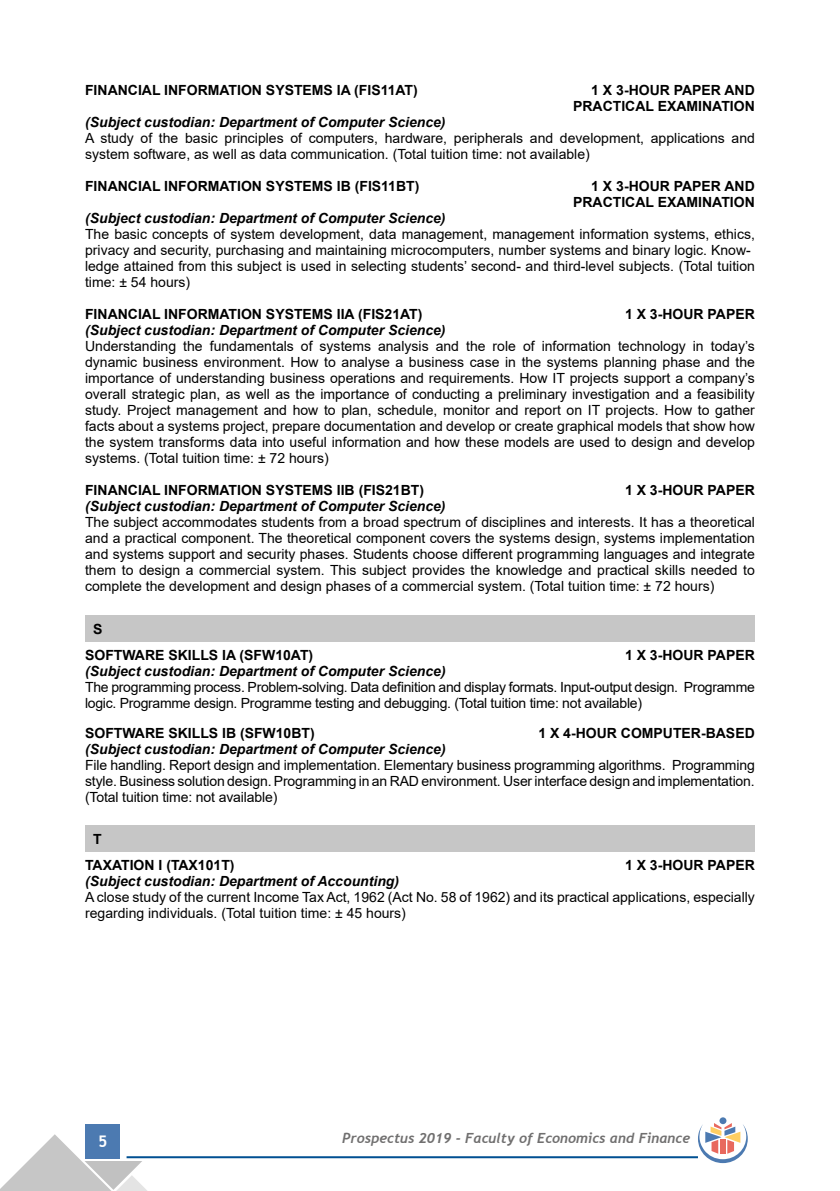
<style>
.page{position:relative;width:840px;height:1191px;background:#fff}
.page>*{position:absolute;margin:0;border:0;box-sizing:border-box;transform-origin:0 0}
.t1{font:700 16px "Trebuchet MS";color:#fff}
.t2{font:14px/16px "Arial";color:#000}
.t3{font:700 14px/16px "Arial";color:#000;text-align:right}
.t4{font:italic 700 14px "Arial";color:#000}
.t5{font:14px/16px "Arial";letter-spacing:-.02em;color:#000}
.t6{font:italic 700 14px "Trebuchet";color:#706f6f}
</style>
<div class="page">
<div style="left:86px;top:1124px;width:34px;height:34px;background:#4c7ab1"></div>
<hr style="left:126px;top:1156px;width:571px;height:2px;background:#005092">
<svg style="left:0;top:1134px;width:148px;height:57px"></svg>
<div style="left:719px;top:1117px;width:7px;height:7px;background:#4c7ab1;border-radius:50%"></div>
<svg style="left:697px;top:1123px;width:50px;height:40px"></svg>
<div style="left:85px;top:615px;width:669px;height:26px;background:#c6c6c6"></div>
<div style="left:85px;top:825px;width:669px;height:27px;background:#c6c6c6"></div>
<p class="t3" style="left:85px;top:82px;width:334px">FINANCIAL INFORMATION SYSTEMS IA (FIS11AT)</p>
<p class="t3" style="left:572px;top:82px;width:183px">1 X 3-HOUR PAPER AND<br>PRACTICAL EXAMINATION</p>
<p class="t4" style="left:85px;top:113px;width:362px">(Subject custodian: Department of Computer Science)</p>
<p class="t2" style="left:85px;top:130px;width:671px">A study of the basic principles of computers, hardware, peripherals and development, applications and system software, as well as data communication. (Total tuition time: not available)</p>
<p class="t3" style="left:85px;top:178px;width:335px">FINANCIAL INFORMATION SYSTEMS IB (FIS11BT)</p>
<p class="t3" style="left:572px;top:178px;width:183px">1 X 3-HOUR PAPER AND<br>PRACTICAL EXAMINATION</p>
<p class="t4" style="left:85px;top:209px;width:362px">(Subject custodian: Department of Computer Science)</p>
<p class="t2" style="left:85px;top:226px;width:671px">The basic concepts of system development, data management, management information systems, ethics, privacy and security, purchasing and maintaining microcomputers, number systems and binary logic. Know&shy;ledge attained from this subject is used in selecting students’ second- and third-level subjects. (Total tuition time: ± 54 hours)</p>
<p class="t3" style="left:85px;top:306px;width:339px">FINANCIAL INFORMATION SYSTEMS IIA (FIS21AT)</p>
<p class="t3" style="left:624px;top:306px;width:131px">1 X 3-HOUR PAPER</p>
<p class="t4" style="left:85px;top:321px;width:362px">(Subject custodian: Department of Computer Science)</p>
<p class="t2" style="left:85px;top:338px;width:671px;text-align:justify">Understanding the fundamentals of systems analysis and the role of information technology in today’s dynamic business environment. How to analyse a business case in the systems planning phase and the importance of understanding business operations and requirements. How IT projects support a company’s overall strategic plan, as well as the importance of conducting a preliminary investigation and a feasibility study. Project management and how to plan, schedule, monitor and report on IT projects. How to gather facts about a systems project, prepare documentation and develop or create graphical models that show how the system transforms data into useful information and how these models are used to design and develop systems. (Total tuition time: ± 72 hours)</p>
<p class="t3" style="left:85px;top:482px;width:340px">FINANCIAL INFORMATION SYSTEMS IIB (FIS21BT)</p>
<p class="t3" style="left:624px;top:482px;width:131px">1 X 3-HOUR PAPER</p>
<p class="t4" style="left:85px;top:497px;width:362px">(Subject custodian: Department of Computer Science)</p>
<p class="t2" style="left:85px;top:514px;width:671px;text-align:justify">The subject accommodates students from a broad spectrum of disciplines and interests. It has a theoretical and a practical component. The theoretical component covers the systems design, systems implementation and systems support and security phases. Students choose different programming languages and integrate them to design a commercial system. This subject provides the knowledge and practical skills needed to complete the development and design phases of a commercial system. (Total tuition time: ± 72 hours)</p>
<p class="t3" style="left:85px;top:616px;width:229px;line-height:26px;text-align:left;text-indent:8px">S<br>SOFTWARE SKILLS IA (SFW10AT)</p>
<p class="t3" style="left:624px;top:647px;width:131px">1 X 3-HOUR PAPER</p>
<p class="t4" style="left:85px;top:661px;width:362px">(Subject custodian: Department of Computer Science)</p>
<p class="t5" style="left:85px;top:678px;width:671px">The programming process. Problem-solving. Data definition and display formats. Input-output design. Programme logic. Programme design. Programme testing and debugging. (Total tuition time: not available)</p>
<p class="t3" style="left:85px;top:725px;width:231px">SOFTWARE SKILLS IB (SFW10BT)</p>
<p class="t3" style="left:538px;top:725px;width:218px">1 X 4-HOUR COMPUTER-BASED</p>
<p class="t4" style="left:85px;top:739px;width:362px">(Subject custodian: Department of Computer Science)</p>
<p class="t2" style="left:85px;top:756px;width:670px;text-align:justify">File handling. Report design and implementation. Elementary business programming algorithms. Programming style. Business solution design. Programming in an RAD environment. User interface design and implementation. (Total tuition time: not available)</p>
<p class="t3" style="left:85px;top:826px;width:151px;line-height:26px;text-align:left;text-indent:8px">T<br>TAXATION I (TAX101T)</p>
<p class="t3" style="left:624px;top:857px;width:131px">1 X 3-HOUR PAPER</p>
<p class="t4" style="left:85px;top:871px;width:315px">(Subject custodian: Department of Accounting)</p>
<p class="t2" style="left:85px;top:889px;width:671px">A close study of the current Income Tax Act, 1962 (Act No. 58 of 1962) and its practical applications, especially regarding individuals. (Total tuition time: ± 45 hours)</p>
<p class="t1" style="left:98px;top:1131px;width:11px">5</p>
<p class="t6" style="left:342px;top:1129px;width:349px">Prospectus 2019 - Faculty of Economics and Finance</p>
</div>
